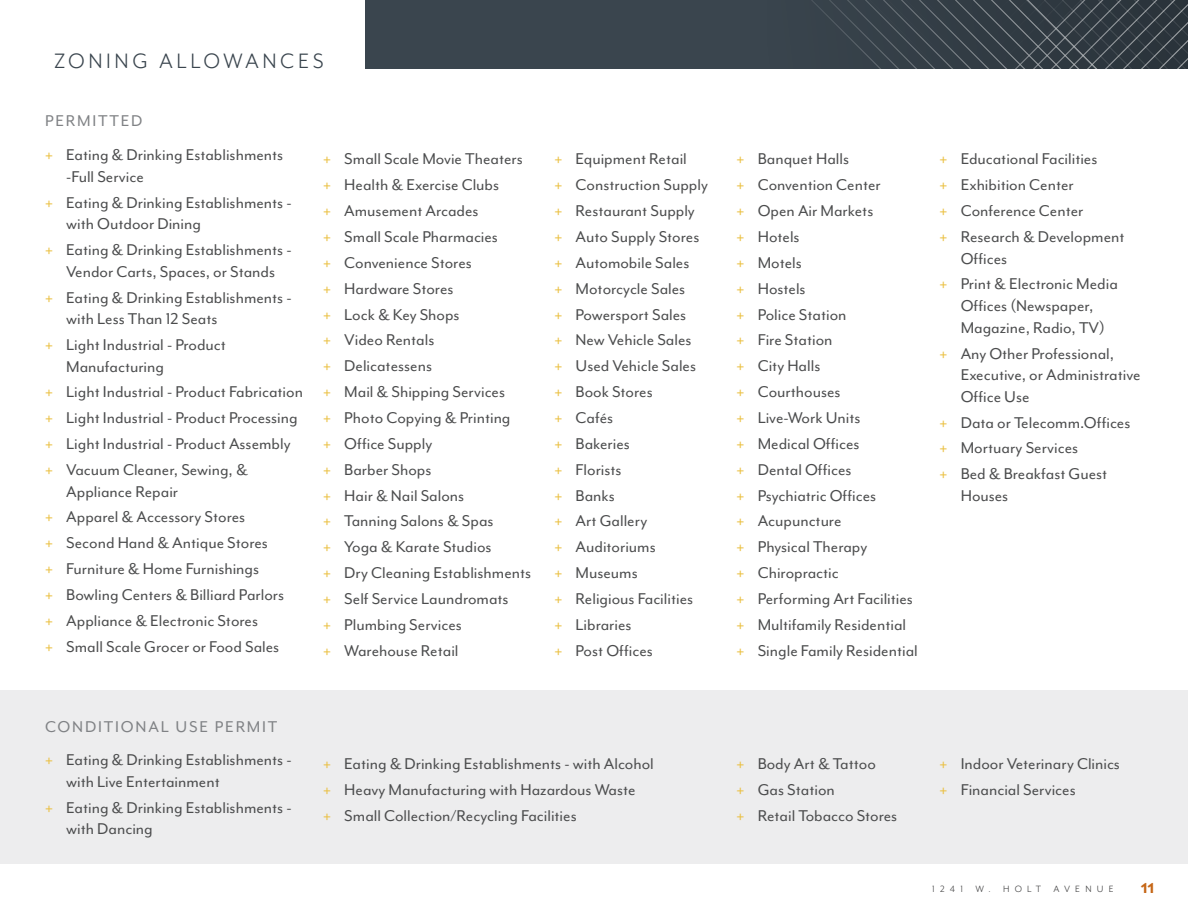
<style>
.page{position:relative;width:1188px;height:918px;background:#fff}
.page>*{position:absolute;margin:0;border:0;box-sizing:border-box;transform-origin:0 0}
.t1{font:24px "Mr Eaves Mod OT";letter-spacing:.15em;color:#3a454e}
.t2{font:18px/21.6px "Mr Eaves Mod OT";color:#4b4c4d}
.Highlight_02{font:18px "Mr Eaves Mod OT";letter-spacing:.1em;color:#808285}
.t3{font:700 16.5px "Bicyclette";color:#c66717}
.t4{font:10.5px "Mr Eaves Mod OT";letter-spacing:.5em;color:#3e3e3f}
.s1{color:#eabf3f}
</style>
<div class="page">
<div style="left:0;top:691px;width:1188px;height:173px;background:#ededee"></div>
<div style="left:366px;top:0;width:822px;height:68px;background:#3a454e"></div>
<svg style="left:812px;top:0;width:376px;height:68px"></svg>
<p class="t1" style="left:54px;top:48px;width:271px">ZONING ALLOWANCES</p>
<p class="Highlight_02" style="left:45px;top:111px;width:99px">PERMITTED</p>
<p class="t2" style="left:66px;top:144px;width:219px;text-indent:-21px"><span class="s1">+</span> Eating &amp; Drinking Establishments -Full Service</p>
<p class="t2" style="left:66px;top:191px;width:227px;text-indent:-21px"><span class="s1">+</span> Eating &amp; Drinking Establishments - with Outdoor Dining</p>
<p class="t2" style="left:45px;top:239px;width:248px;text-align:center"><span class="s1">+</span> Eating &amp; Drinking Establishments -<br>Vendor Carts, Spaces, or Stands</p>
<p class="t2" style="left:66px;top:286px;width:227px;text-indent:-21px"><span class="s1">+</span> Eating &amp; Drinking Establishments - with Less Than 12 Seats</p>
<p class="t2" style="left:66px;top:334px;width:161px;text-indent:-21px"><span class="s1">+</span> Light Industrial - Product<br>Manufacturing</p>
<p class="t2" style="left:45px;top:381px;width:259px"><span class="s1">+</span> Light Industrial - Product Fabrication</p>
<p class="t2" style="left:45px;top:407px;width:254px"><span class="s1">+</span> Light Industrial - Product Processing</p>
<p class="t2" style="left:45px;top:433px;width:247px"><span class="s1">+</span> Light Industrial - Product Assembly</p>
<p class="t2" style="left:66px;top:459px;width:183px;text-indent:-21px"><span class="s1">+</span> Vacuum Cleaner, Sewing, &amp;<br>Appliance Repair</p>
<p class="t2" style="left:45px;top:506px;width:202px"><span class="s1">+</span> Apparel &amp; Accessory Stores</p>
<p class="t2" style="left:45px;top:532px;width:224px"><span class="s1">+</span> Second Hand &amp; Antique Stores</p>
<p class="t2" style="left:45px;top:558px;width:216px"><span class="s1">+</span> Furniture &amp; Home Furnishings</p>
<p class="t2" style="left:45px;top:584px;width:241px"><span class="s1">+</span> Bowling Centers &amp; Billiard Parlors</p>
<p class="t2" style="left:45px;top:610px;width:215px"><span class="s1">+</span> Appliance &amp; Electronic Stores</p>
<p class="t2" style="left:45px;top:635px;width:236px"><span class="s1">+</span> Small Scale Grocer or Food Sales</p>
<p class="t2" style="left:323px;top:148px;width:201px"><span class="s1">+</span> Small Scale Movie Theaters</p>
<p class="t2" style="left:323px;top:174px;width:178px"><span class="s1">+</span> Health &amp; Exercise Clubs</p>
<p class="t2" style="left:323px;top:200px;width:157px"><span class="s1">+</span> Amusement Arcades</p>
<p class="t2" style="left:323px;top:226px;width:176px"><span class="s1">+</span> Small Scale Pharmacies</p>
<p class="t2" style="left:323px;top:252px;width:150px"><span class="s1">+</span> Convenience Stores</p>
<p class="t2" style="left:323px;top:277px;width:132px"><span class="s1">+</span> Hardware Stores</p>
<p class="t2" style="left:323px;top:303px;width:138px"><span class="s1">+</span> Lock &amp; Key Shops</p>
<p class="t2" style="left:323px;top:329px;width:113px"><span class="s1">+</span> Video Rentals</p>
<p class="t2" style="left:323px;top:355px;width:111px"><span class="s1">+</span> Delicatessens</p>
<p class="t2" style="left:323px;top:381px;width:184px"><span class="s1">+</span> Mail &amp; Shipping Services</p>
<p class="t2" style="left:323px;top:407px;width:189px"><span class="s1">+</span> Photo Copying &amp; Printing</p>
<p class="t2" style="left:323px;top:433px;width:111px"><span class="s1">+</span> Office Supply</p>
<p class="t2" style="left:323px;top:458px;width:110px"><span class="s1">+</span> Barber Shops</p>
<p class="t2" style="left:323px;top:484px;width:143px"><span class="s1">+</span> Hair &amp; Nail Salons</p>
<p class="t2" style="left:323px;top:510px;width:172px"><span class="s1">+</span> Tanning Salons &amp; Spas</p>
<p class="t2" style="left:323px;top:536px;width:170px"><span class="s1">+</span> Yoga &amp; Karate Studios</p>
<p class="t2" style="left:323px;top:562px;width:210px"><span class="s1">+</span> Dry Cleaning Establishments</p>
<p class="t2" style="left:323px;top:588px;width:187px"><span class="s1">+</span> Self Service Laundromats</p>
<p class="t2" style="left:323px;top:614px;width:140px"><span class="s1">+</span> Plumbing Services</p>
<p class="t2" style="left:323px;top:639px;width:137px"><span class="s1">+</span> Warehouse Retail</p>
<p class="t2" style="left:554px;top:148px;width:134px"><span class="s1">+</span> Equipment Retail</p>
<p class="t2" style="left:554px;top:174px;width:155px"><span class="s1">+</span> Construction Supply</p>
<p class="t2" style="left:554px;top:200px;width:142px"><span class="s1">+</span> Restaurant Supply</p>
<p class="t2" style="left:554px;top:226px;width:147px"><span class="s1">+</span> Auto Supply Stores</p>
<p class="t2" style="left:554px;top:252px;width:137px"><span class="s1">+</span> Automobile Sales</p>
<p class="t2" style="left:554px;top:277px;width:132px"><span class="s1">+</span> Motorcycle Sales</p>
<p class="t2" style="left:554px;top:303px;width:133px"><span class="s1">+</span> Powersport Sales</p>
<p class="t2" style="left:554px;top:329px;width:139px"><span class="s1">+</span> New Vehicle Sales</p>
<p class="t2" style="left:554px;top:355px;width:143px"><span class="s1">+</span> Used Vehicle Sales</p>
<p class="t2" style="left:554px;top:381px;width:100px"><span class="s1">+</span> Book Stores</p>
<p class="t2" style="left:554px;top:407px;width:60px"><span class="s1">+</span> Cafés</p>
<p class="t2" style="left:554px;top:433px;width:77px"><span class="s1">+</span> Bakeries</p>
<p class="t2" style="left:554px;top:458px;width:69px"><span class="s1">+</span> Florists</p>
<p class="t2" style="left:554px;top:484px;width:62px"><span class="s1">+</span> Banks</p>
<p class="t2" style="left:554px;top:510px;width:94px"><span class="s1">+</span> Art Gallery</p>
<p class="t2" style="left:554px;top:536px;width:103px"><span class="s1">+</span> Auditoriums</p>
<p class="t2" style="left:554px;top:562px;width:85px"><span class="s1">+</span> Museums</p>
<p class="t2" style="left:554px;top:588px;width:140px"><span class="s1">+</span> Religious Facilities</p>
<p class="t2" style="left:554px;top:614px;width:79px"><span class="s1">+</span> Libraries</p>
<p class="t2" style="left:554px;top:639px;width:100px"><span class="s1">+</span> Post Offices</p>
<p class="Highlight_02" style="left:45px;top:716px;width:234px">CONDITIONAL USE PERMIT</p>
<p class="t2" style="left:66px;top:749px;width:227px;text-indent:-21px"><span class="s1">+</span> Eating &amp; Drinking Establishments - with Live Entertainment</p>
<p class="t2" style="left:66px;top:796px;width:227px;text-indent:-21px"><span class="s1">+</span> Eating &amp; Drinking Establishments - with Dancing</p>
<p class="t2" style="left:323px;top:753px;width:332px"><span class="s1">+</span> Eating &amp; Drinking Establishments - with Alcohol</p>
<p class="t2" style="left:323px;top:779px;width:314px"><span class="s1">+</span> Heavy Manufacturing with Hazardous Waste</p>
<p class="t2" style="left:323px;top:805px;width:255px"><span class="s1">+</span> Small Collection/Recycling Facilities</p>
<p class="t2" style="left:736px;top:148px;width:114px"><span class="s1">+</span> Banquet Halls</p>
<p class="t2" style="left:736px;top:174px;width:146px"><span class="s1">+</span> Convention Center</p>
<p class="t2" style="left:736px;top:200px;width:138px"><span class="s1">+</span> Open Air Markets</p>
<p class="t2" style="left:736px;top:226px;width:65px"><span class="s1">+</span> Hotels</p>
<p class="t2" style="left:736px;top:252px;width:67px"><span class="s1">+</span> Motels</p>
<p class="t2" style="left:736px;top:277px;width:71px"><span class="s1">+</span> Hostels</p>
<p class="t2" style="left:736px;top:303px;width:112px"><span class="s1">+</span> Police Station</p>
<p class="t2" style="left:736px;top:329px;width:98px"><span class="s1">+</span> Fire Station</p>
<p class="t2" style="left:736px;top:355px;width:85px"><span class="s1">+</span> City Halls</p>
<p class="t2" style="left:736px;top:381px;width:106px"><span class="s1">+</span> Courthouses</p>
<p class="t2" style="left:736px;top:407px;width:126px"><span class="s1">+</span> Live-Work Units</p>
<p class="t2" style="left:736px;top:433px;width:125px"><span class="s1">+</span> Medical Offices</p>
<p class="t2" style="left:736px;top:458px;width:117px"><span class="s1">+</span> Dental Offices</p>
<p class="t2" style="left:736px;top:484px;width:141px"><span class="s1">+</span> Psychiatric Offices</p>
<p class="t2" style="left:736px;top:510px;width:107px"><span class="s1">+</span> Acupuncture</p>
<p class="t2" style="left:736px;top:536px;width:132px"><span class="s1">+</span> Physical Therapy</p>
<p class="t2" style="left:736px;top:562px;width:104px"><span class="s1">+</span> Chiropractic</p>
<p class="t2" style="left:736px;top:588px;width:178px"><span class="s1">+</span> Performing Art Facilities</p>
<p class="t2" style="left:736px;top:614px;width:171px"><span class="s1">+</span> Multifamily Residential</p>
<p class="t2" style="left:736px;top:639px;width:183px"><span class="s1">+</span> Single Family Residential</p>
<p class="t2" style="left:939px;top:148px;width:159px"><span class="s1">+</span> Educational Facilities</p>
<p class="t2" style="left:939px;top:174px;width:136px"><span class="s1">+</span> Exhibition Center</p>
<p class="t2" style="left:939px;top:200px;width:146px"><span class="s1">+</span> Conference Center</p>
<p class="t2" style="left:961px;top:226px;width:165px;text-indent:-21px"><span class="s1">+</span> Research &amp; Development<br>Offices</p>
<p class="t2" style="left:939px;top:273px;width:180px;text-align:center"><span class="s1">+</span> Print &amp; Electronic Media<br>Offices (Newspaper,<br>Magazine, Radio, TV)</p>
<p class="t2" style="left:961px;top:342px;width:181px;text-indent:-21px"><span class="s1">+</span> Any Other Professional,<br>Executive, or Administrative<br>Office Use</p>
<p class="t2" style="left:939px;top:411px;width:192px"><span class="s1">+</span> Data or Telecomm.Offices</p>
<p class="t2" style="left:939px;top:437px;width:140px"><span class="s1">+</span> Mortuary Services</p>
<p class="t2" style="left:961px;top:463px;width:148px;text-indent:-21px"><span class="s1">+</span> Bed &amp; Breakfast Guest<br>Houses</p>
<p class="t2" style="left:736px;top:753px;width:141px"><span class="s1">+</span> Body Art &amp; Tattoo</p>
<p class="t2" style="left:736px;top:779px;width:100px"><span class="s1">+</span> Gas Station</p>
<p class="t2" style="left:736px;top:805px;width:162px"><span class="s1">+</span> Retail Tobacco Stores</p>
<p class="t2" style="left:939px;top:753px;width:182px"><span class="s1">+</span> Indoor Veterinary Clinics</p>
<p class="t2" style="left:939px;top:779px;width:138px"><span class="s1">+</span> Financial Services</p>
<p class="t4" style="left:932px;top:883px;width:183px">1241 W. HOLT AVENUE</p>
<p class="t3" style="left:1141px;top:879px;width:15px">11</p>
</div>
